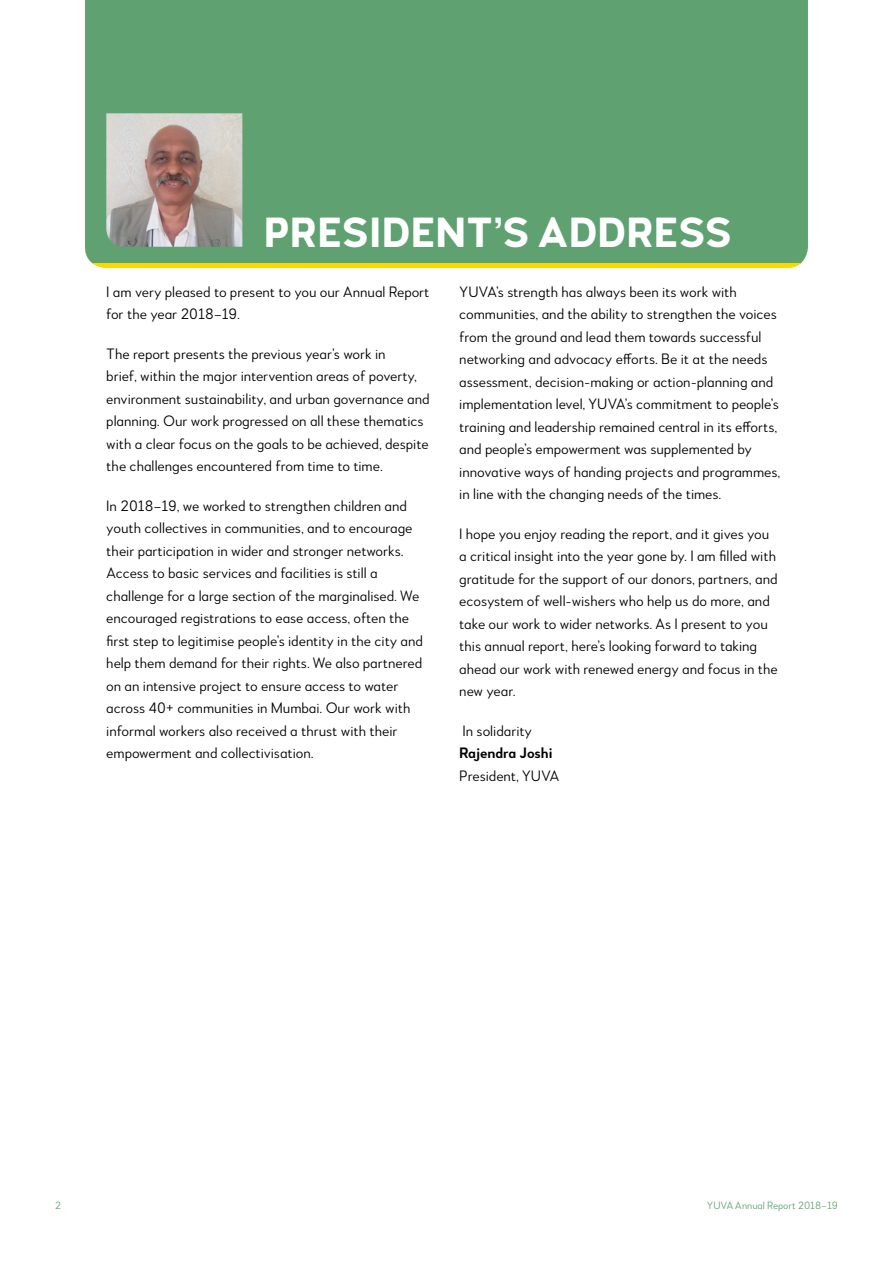
<style>
.page{position:relative;width:893px;height:1263px;background:#fff}
.page>*{position:absolute;margin:0;border:0;box-sizing:border-box;transform-origin:0 0}
.t1{font:700 42px "Woodford Bourne PRO";color:#fff}
.t2{font:300 15px/22.5px "Woodford Bourne PRO";letter-spacing:-.005em;color:#000}
.t3{font:600 15px "Woodford Bourne PRO";letter-spacing:-.005em;color:#000}
.t4{font:300 10.5px "Woodford Bourne PRO";letter-spacing:-.005em;color:#60a172}
</style>
<div class="page">
<div style="left:85px;top:0;width:723px;height:264px;background:#60a172"></div>
<hr style="left:85px;top:264px;width:723px;height:4px;background:#f9d900">
<img style="left:106px;top:113px;width:136px;height:134px">
<h1 class="t1" style="left:264px;top:206px;width:470px">PRESIDENT’S ADDRESS</h1>
<p class="t2" style="left:106px;top:280px;width:325px">I am very pleased to present to you our Annual Report for the year 2018–19.</p>
<p class="t2" style="left:106px;top:342px;width:325px">The report presents the previous year’s work in<br>brief, within the major intervention areas of poverty, environment sustainability, and urban governance and planning. Our work progressed on all these thematics with a clear focus on the goals to be achieved, despite the challenges encountered from time to time.</p>
<p class="t2" style="left:106px;top:494px;width:318px">In 2018–19, we worked to strengthen children and youth collectives in communities, and to encourage their participation in wider and stronger networks.<br>Access to basic services and facilities is still a challenge for a large section of the marginalised. We encouraged registrations to ease access, often the first step to legitimise people’s identity in the city and help them demand for their rights. We also partnered on an intensive project to ensure access to water across 40+ communities in Mumbai. Our work with informal workers also received a thrust with their empowerment and collectivisation.</p>
<p class="t2" style="left:459px;top:280px;width:323px">YUVA’s strength has always been its work with communities, and the ability to strengthen the voices from the ground and lead them towards successful networking and advocacy efforts. Be it at the needs assessment, decision-making or action-planning and implementation level, YUVA’s commitment to people’s training and leadership remained central in its efforts, and people’s empowerment was supplemented by innovative ways of handing projects and programmes, in line with the changing needs of the times.</p>
<p class="t2" style="left:459px;top:522px;width:320px">I hope you enjoy reading the report, and it gives you a critical insight into the year gone by. I am filled with gratitude for the support of our donors, partners, and ecosystem of well-wishers who help us do more, and take our work to wider networks. As I present to you this annual report, here’s looking forward to taking ahead our work with renewed energy and focus in the new year.</p>
<p class="t2" style="left:463px;top:719px;width:71px">In solidarity</p>
<p class="t3" style="left:459px;top:744px;width:95px">Rajendra Joshi</p>
<p class="t2" style="left:459px;top:764px;width:102px">President, YUVA</p>
<p class="t4" style="left:55px;top:1199px;width:8px">2</p>
<p class="t4" style="left:707px;top:1199px;width:132px">YUVA Annual Report 2018–19</p>
</div>
